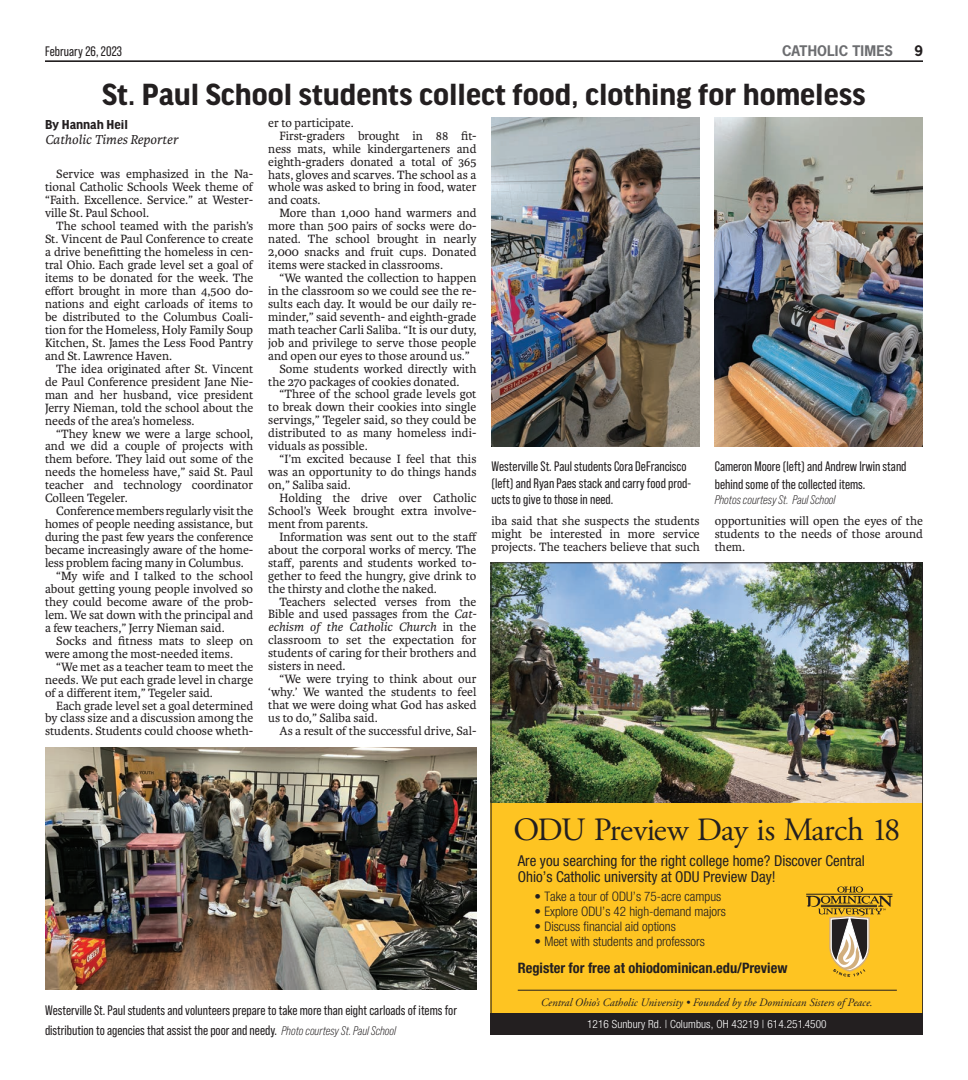
<style>
.page{position:relative;width:968px;height:1080px;background:#fff}
.page>*{position:absolute;margin:0;border:0;box-sizing:border-box;transform-origin:0 0}
.t1{font:700 32.5px "Good Headline Pro";color:#231f20}
.t2{font:32.5px "Adobe Garamond Pro";letter-spacing:-.025em;color:#231f20}
.t3{font:15px/16.2px "Helvetica Neue LT 57 Cn";color:#231f20}
.t4{font:14.38px "Helvetica Neue LT 77 Bd Cn";color:#231f20}
.t5{font:13.75px/16.2px "Bebas Neue Pro";color:#231f20}
.t6{font:italic 13.75px "Karmina";color:#231f20}
.t7{font:700 13.75px "News Gothic Std";letter-spacing:.01em;color:#6c6d70}
.t8{font:700 13.75px "Good Headline Pro";color:#231f20}
.t9{font:700 13.75px "News Gothic Std";color:#231f20}
.t10{font:13.12px "Helvetica Neue LT 47 Lt Cn";color:#231f20}
.t11{font:12.75px/13px "Karmina";color:#231f20;text-align:justify}
.t12{font:italic 12.75px "Karmina";color:#231f20}
.t13{font:italic 12.5px "Bebas Neue Pro";color:#231f20}
.t14{font:italic 11.25px "Adobe Garamond Pro";color:#231f20}
.t15{font:11.25px "Helvetica Neue LT 47 Lt Cn";letter-spacing:.01em;color:#fff}
.s1{font-style:italic}
.s2{font-style:normal}
.s3{font-style:italic;font-size:12.5px}
</style>
<div class="page">
<hr style="left:45px;top:61px;width:877px;height:1px;background:#231f20">
<img style="left:491px;top:117px;width:208px;height:329px">
<div style="left:490px;top:802px;width:432px;height:212px;background:#fec422"></div>
<div style="left:490px;top:1014px;width:432px;height:21px;background:#231f20"></div>
<svg style="left:806px;top:886px;width:86px;height:91px"></svg>
<hr style="left:518px;top:990px;width:378px;height:1px;background:#231f20">
<img style="left:492px;top:564px;width:428px;height:238px">
<img style="left:714px;top:117px;width:208px;height:329px">
<img style="left:45px;top:747px;width:431px;height:243px">
<p class="t5" style="left:45px;top:43px;width:79px">February 26, 2023</p>
<p class="t7" style="left:782px;top:41px;width:112px">CATHOLIC TIMES</p>
<p class="t9" style="left:914px;top:41px;width:10px">9</p>
<h1 class="t1" style="left:102px;top:79px;width:765px">St. Paul School students collect food, clothing for homeless</h1>
<p class="t8" style="left:45px;top:118px;width:84px">By Hannah Heil</p>
<p class="t6" style="left:45px;top:132px;width:135px">Catholic Times Reporter</p>
<p class="t11" style="left:45px;top:168px;width:210px;text-indent:11px">Service was emphasized in the Na&shy;tional Catholic Schools Week theme of “Faith. Excellence. Service.” at Wester&shy;ville St. Paul School.</p>
<p class="t11" style="left:45px;top:220px;width:210px;text-indent:11px">The school teamed with the parish’s St. Vincent de Paul Conference to create a drive benefitting the homeless in cen&shy;tral Ohio. Each grade level set a goal of items to be donated for the week. The effort brought in more than 4,500 do&shy;nations and eight carloads of items to be distributed to the Columbus Coali&shy;tion for the Homeless, Holy Family Soup Kitchen, St. James the Less Food Pantry and St. Lawrence Haven.</p>
<p class="t11" style="left:45px;top:362px;width:210px;text-indent:11px">The idea originated after St. Vincent de Paul Conference president Jane Nie&shy;man and her husband, vice president Jerry Nieman, told the school about the needs of the area’s homeless.</p>
<p class="t11" style="left:45px;top:427px;width:210px;text-indent:11px">“They knew we were a large school, and we did a couple of projects with them before. They laid out some of the needs the homeless have,” said St. Paul teacher and technology coordinator Colleen Tegeler.</p>
<p class="t11" style="left:56px;top:505px;width:198px">Conference members regularly visit the</p>
<p class="t11" style="left:45px;top:518px;width:210px">homes of people needing assistance, but</p>
<p class="t11" style="left:45px;top:531px;width:210px">during the past few years the conference</p>
<p class="t11" style="left:45px;top:544px;width:210px">became increasingly aware of the home-</p>
<p class="t11" style="left:45px;top:557px;width:200px">less problem facing many in Columbus.</p>
<p class="t11" style="left:56px;top:570px;width:198px">“My wife and I talked to the school</p>
<p class="t11" style="left:45px;top:582px;width:210px">about getting young people involved so</p>
<p class="t11" style="left:45px;top:595px;width:210px">they could become aware of the prob-</p>
<p class="t11" style="left:45px;top:608px;width:210px">lem. We sat down with the principal and</p>
<p class="t11" style="left:45px;top:621px;width:181px">a few teachers,” Jerry Nieman said.</p>
<p class="t11" style="left:56px;top:634px;width:198px">Socks and fitness mats to sleep on</p>
<p class="t11" style="left:45px;top:647px;width:189px">were among the most-needed items.</p>
<p class="t11" style="left:56px;top:660px;width:198px">“We met as a teacher team to meet the</p>
<p class="t11" style="left:45px;top:673px;width:210px">needs. We put each grade level in charge</p>
<p class="t11" style="left:45px;top:686px;width:169px">of a different item,” Tegeler said.</p>
<p class="t11" style="left:56px;top:699px;width:198px">Each grade level set a goal determined</p>
<p class="t11" style="left:45px;top:712px;width:210px">by class size and a discussion among the</p>
<p class="t11" style="left:45px;top:725px;width:210px">students. Students could choose wheth-</p>
<p class="t11" style="left:268px;top:116px;width:87px">er to participate.</p>
<p class="t11" style="left:279px;top:129px;width:198px">First-graders brought in 88 fit-</p>
<p class="t11" style="left:268px;top:142px;width:210px">ness mats, while kindergarteners and</p>
<p class="t11" style="left:268px;top:155px;width:210px">eighth-graders donated a total of 365</p>
<p class="t11" style="left:268px;top:168px;width:210px">hats, gloves and scarves. The school as a</p>
<p class="t11" style="left:268px;top:181px;width:210px">whole was asked to bring in food, water</p>
<p class="t11" style="left:268px;top:194px;width:54px">and coats.</p>
<p class="t11" style="left:279px;top:207px;width:198px">More than 1,000 hand warmers and</p>
<p class="t11" style="left:268px;top:220px;width:210px">more than 500 pairs of socks were do-</p>
<p class="t11" style="left:268px;top:233px;width:210px">nated. The school brought in nearly</p>
<p class="t11" style="left:268px;top:246px;width:210px">2,000 snacks and fruit cups. Donated</p>
<p class="t11" style="left:268px;top:259px;width:176px">items were stacked in classrooms.</p>
<p class="t11" style="left:279px;top:272px;width:198px">“We wanted the collection to happen</p>
<p class="t11" style="left:268px;top:285px;width:210px">in the classroom so we could see the re-</p>
<p class="t11" style="left:268px;top:297px;width:210px">sults each day. It would be our daily re-</p>
<p class="t11" style="left:268px;top:310px;width:210px">minder,” said seventh- and eighth-grade</p>
<p class="t11" style="left:268px;top:323px;width:210px">math teacher Carli Saliba. “It is our duty,</p>
<p class="t11" style="left:268px;top:336px;width:210px">job and privilege to serve those people</p>
<p class="t11" style="left:268px;top:349px;width:203px">and open our eyes to those around us.”</p>
<p class="t11" style="left:279px;top:362px;width:198px">Some students worked directly with</p>
<p class="t11" style="left:268px;top:375px;width:193px">the 270 packages of cookies donated.</p>
<p class="t11" style="left:279px;top:388px;width:198px">“Three of the school grade levels got</p>
<p class="t11" style="left:268px;top:401px;width:210px">to break down their cookies into single</p>
<p class="t11" style="left:268px;top:414px;width:210px">servings,” Tegeler said, so they could be</p>
<p class="t11" style="left:268px;top:427px;width:210px">distributed to as many homeless indi-</p>
<p class="t11" style="left:268px;top:440px;width:101px">viduals as possible.</p>
<p class="t11" style="left:279px;top:453px;width:198px">“I’m excited because I feel that this</p>
<p class="t11" style="left:268px;top:466px;width:210px">was an opportunity to do things hands</p>
<p class="t11" style="left:268px;top:479px;width:84px">on,” Saliba said.</p>
<p class="t11" style="left:279px;top:492px;width:198px">Holding the drive over Catholic</p>
<p class="t11" style="left:268px;top:505px;width:210px">School’s Week brought extra involve-</p>
<p class="t11" style="left:268px;top:517px;width:101px">ment from parents.</p>
<p class="t11" style="left:279px;top:530px;width:199px">Information was sent out to the staff</p>
<p class="t11" style="left:268px;top:543px;width:210px">about the corporal works of mercy. The</p>
<p class="t11" style="left:268px;top:556px;width:210px">staff, parents and students worked to-</p>
<p class="t11" style="left:268px;top:569px;width:210px">gether to feed the hungry, give drink to</p>
<p class="t11" style="left:268px;top:582px;width:170px">the thirsty and clothe the naked.</p>
<p class="t11" style="left:279px;top:595px;width:198px">Teachers selected verses from the</p>
<p class="t11" style="left:268px;top:608px;width:210px">Bible and used passages from the <span class="s1">Cat-</span></p>
<p class="t12" style="left:268px;top:620px;width:210px">echism of the Catholic Church <span class="s2">in the</span></p>
<p class="t11" style="left:268px;top:634px;width:210px">classroom to set the expectation for</p>
<p class="t11" style="left:268px;top:647px;width:210px">students of caring for their brothers and</p>
<p class="t11" style="left:268px;top:660px;width:79px">sisters in need.</p>
<p class="t11" style="left:279px;top:673px;width:198px">“We were trying to think about our</p>
<p class="t11" style="left:268px;top:686px;width:210px">‘why.’ We wanted the students to feel</p>
<p class="t11" style="left:268px;top:699px;width:210px">that we were doing what God has asked</p>
<p class="t11" style="left:268px;top:712px;width:111px">us to do,” Saliba said.</p>
<p class="t11" style="left:279px;top:724px;width:198px">As a result of the successful drive, Sal-</p>
<p class="t5" style="left:491px;top:458px;width:201px">Westerville St. Paul students Cora DeFrancisco (left) and Ryan Paes stack and carry food prod&shy;ucts to give to those in need.</p>
<p class="t5" style="left:714px;top:458px;width:193px;line-height:17.5px">Cameron Moore (left) and Andrew Irwin stand behind some of the collected items.</p>
<p class="t13" style="left:714px;top:493px;width:122px">Photos courtesy St. Paul School</p>
<p class="t11" style="left:491px;top:515px;width:210px">iba said that she suspects the students might be interested in more service projects. The teachers believe that such</p>
<p class="t11" style="left:714px;top:515px;width:210px">opportunities will open the eyes of the students to the needs of those around them.</p>
<p class="t5" style="left:45px;top:1000px;width:413px;line-height:20px">Westerville St. Paul students and volunteers prepare to take more than eight carloads of items for distribution to agencies that assist the poor and needy. <span class="s3">Photo courtesy St. Paul School</span></p>
<h1 class="t2" style="left:513px;top:810px;width:388px">ODU Preview Day is March 18</h1>
<p class="t3" style="left:518px;top:852px;width:348px">Are you searching for the right college home? Discover Central<br>Ohio’s Catholic university at ODU Preview Day!</p>
<p class="t10" style="left:534px;top:888px;width:188px">• Take a tour of ODU’s 75-acre campus</p>
<p class="t10" style="left:534px;top:903px;width:193px">• Explore ODU’s 42 high-demand majors</p>
<p class="t10" style="left:534px;top:918px;width:143px">• Discuss financial aid options</p>
<p class="t10" style="left:534px;top:933px;width:172px">• Meet with students and professors</p>
<p class="t4" style="left:518px;top:959px;width:271px">Register for free at ohiodominican.edu/Preview</p>
<p class="t14" style="left:541px;top:995px;width:333px">Central Ohio’s Catholic University • Founded by the Dominican Sisters of Peace.</p>
<p class="t15" style="left:587px;top:1018px;width:241px">1216 Sunbury Rd. | Columbus, OH 43219 | 614.251.4500</p>
</div>
